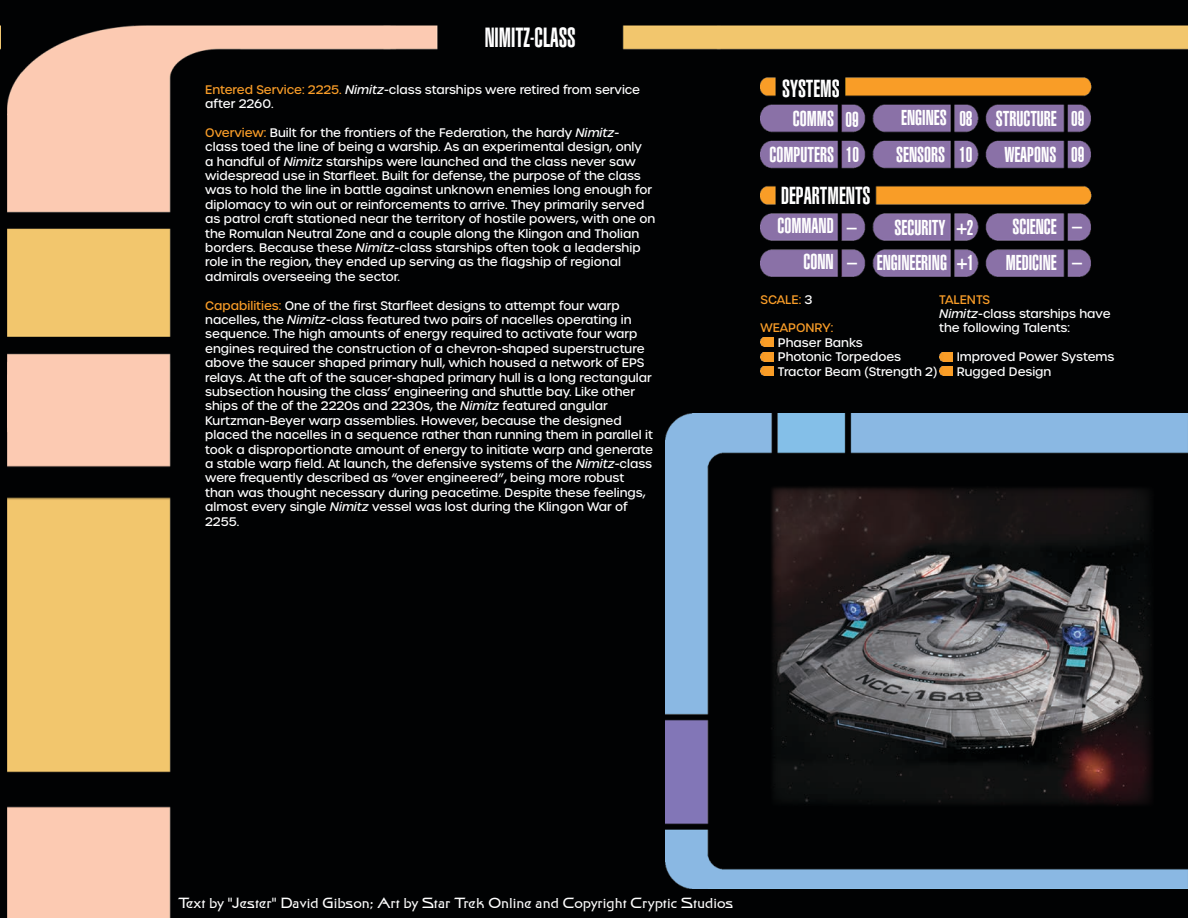
<style>
.page{position:relative;width:1188px;height:918px;background:#010203}
.page>*{position:absolute;margin:0;border:0;box-sizing:border-box;transform-origin:0 0}
.Species{font:ultra-condensed 27px "Context Ultra Condensed S Si";color:#fff;scale:.95 1}
.t1{font:ultra-condensed 24px "Context Ultra Condensed S Si";color:#fff}
.Numbers{font:ultra-condensed 21px/36.5px "Context Ultra Condensed S Si";color:#fff;text-align:right}
.Numbers-2{font:ultra-condensed 21px "Context Ultra Condensed S Si";color:#fff;scale:.95 1}
.Legal{font:15px "Final Frontier";color:#fff}
.t2{font:500 12px/14.4px "Urbane";color:#fff}
.t3{font:500 12px "Urbane";color:#f99d28}
.s1{color:#f99d28}
.s2{font-style:italic}
.s3{color:#fff}
</style>
<div class="page">
<img style="left:0;top:25px;width:1px;height:893px">
<img style="left:8px;top:25px;width:1180px;height:893px">
<img style="left:761px;top:68px;width:381px;height:213px">
<img style="left:666px;top:413px;width:522px;height:475px">
<img style="left:760px;top:338px;width:14px;height:9px">
<img style="left:760px;top:352px;width:14px;height:9px">
<img style="left:760px;top:366px;width:14px;height:10px">
<svg style="left:939px;top:352px;width:13px;height:24px"></svg>
<img style="left:735px;top:465px;width:453px;height:362px">
<p class="Species" style="left:485px;top:21px;width:97px">NIMITZ-CLASS</p>
<p class="t2" style="left:205px;top:82px;width:436px"><span class="s1">Entered Service: 2225.</span> <span class="s2">Nimitz</span>-class starships were retired from service after 2260.</p>
<p class="t2" style="left:205px;top:125px;width:452px"><span class="s1">Overview:</span> Built for the frontiers of the Federation, the hardy <span class="s2">Nimitz</span>-<br>class toed the line of being a warship. As an experimental design, only<br>a handful of <span class="s2">Nimitz</span> starships were launched and the class never saw widespread use in Starfleet. Built for defense, the purpose of the class was to hold the line in battle against unknown enemies long enough for diplomacy to win out or reinforcements to arrive. They primarily served as patrol craft stationed near the territory of hostile powers, with one on the Romulan Neutral Zone and a couple along the Klingon and Tholian borders. Because these <span class="s2">Nimitz</span>-class starships often took a leadership role in the region, they ended up serving as the flagship of regional admirals overseeing the sector.</p>
<p class="t2" style="left:205px;top:298px;width:449px"><span class="s1">Capabilities:</span> One of the first Starfleet designs to attempt four warp nacelles, the <span class="s2">Nimitz</span>-class featured two pairs of nacelles operating in sequence. The high amounts of energy required to activate four warp engines required the construction of a chevron-shaped superstructure above the saucer shaped primary hull, which housed a network of EPS relays. At the aft of the saucer-shaped primary hull is a long rectangular subsection housing the class’ engineering and shuttle bay. Like other ships of the of the 2220s and 2230s, the <span class="s2">Nimitz</span> featured angular Kurtzman-Beyer warp assemblies. However, because the designed placed the nacelles in a sequence rather than running them in parallel it took a disproportionate amount of energy to initiate warp and generate a stable warp field. At launch, the defensive systems of the <span class="s2">Nimitz</span>-class were frequently described as “over engineered”, being more robust than was thought necessary during peacetime. Despite these feelings, almost every single <span class="s2">Nimitz</span> vessel was lost during the Klingon War of 2255.</p>
<h2 class="t1" style="left:782px;top:74px;width:59px">SYSTEMS</h2>
<h3 class="Numbers" style="left:769px;top:100px;width:66px">COMMS<br>COMPUTERS</h3>
<p class="Numbers-2" style="left:846px;top:107px;width:15px">09</p>
<p class="Numbers-2" style="left:846px;top:143px;width:15px">10</p>
<h2 class="t1" style="left:781px;top:182px;width:91px">DEPARTMENTS</h2>
<h3 class="Numbers" style="left:896px;top:99px;width:52px;line-height:37px;text-align:left">ENGINES<br>SENSORS</h3>
<h3 class="Numbers" style="left:777px;top:208px;width:58px;line-height:35.7px">COMMAND<br>CONN</h3>
<p class="Numbers-2" style="left:847px;top:215px;width:12px">–</p>
<p class="Numbers-2" style="left:847px;top:251px;width:12px">–</p>
<h3 class="Numbers" style="left:877px;top:210px;width:72px;line-height:35.2px">SECURITY<br>ENGINEERING</h3>
<h3 class="Numbers" style="left:996px;top:100px;width:63px">STRUCTURE</h3>
<p class="Numbers-2" style="left:1071px;top:106px;width:15px">09</p>
<p class="Numbers-2" style="left:959px;top:107px;width:15px">08</p>
<p class="Numbers-2" style="left:959px;top:142px;width:15px">10</p>
<p class="Numbers-2" style="left:1071px;top:143px;width:15px">09</p>
<h3 class="Numbers" style="left:1004px;top:136px;width:54px">WEAPONS</h3>
<h3 class="Numbers" style="left:1012px;top:208px;width:46px">SCIENCE</h3>
<p class="Numbers-2" style="left:957px;top:215px;width:19px">+2</p>
<p class="Numbers-2" style="left:957px;top:251px;width:19px">+1</p>
<p class="Numbers-2" style="left:1072px;top:251px;width:12px">–</p>
<p class="Numbers-2" style="left:1072px;top:214px;width:12px">–</p>
<h3 class="Numbers" style="left:1006px;top:244px;width:52px">MEDICINE</h3>
<p class="t3" style="left:760px;top:291px;width:54px">SCALE: <span class="s3">3</span></p>
<p class="t3" style="left:760px;top:320px;width:74px">WEAPONRY:</p>
<p class="t2" style="left:778px;top:335px;width:86px">Phaser Banks</p>
<p class="t2" style="left:778px;top:350px;width:125px">Photonic Torpedoes</p>
<p class="t2" style="left:778px;top:364px;width:161px">Tractor Beam (Strength 2)</p>
<p class="t3" style="left:939px;top:291px;width:52px">TALENTS</p>
<p class="t2" style="left:939px;top:307px;width:173px"><span class="s2">Nimitz</span>-class starships have</p>
<p class="t2" style="left:939px;top:321px;width:132px">the following Talents:</p>
<p class="t2" style="left:957px;top:350px;width:159px">Improved Power Systems<br>Rugged Design</p>
<p class="Legal" style="left:178px;top:896px;width:557px">Text by "Jester" David Gibson; Art by Star Trek Online and Copyright Cryptic Studios</p>
</div>
